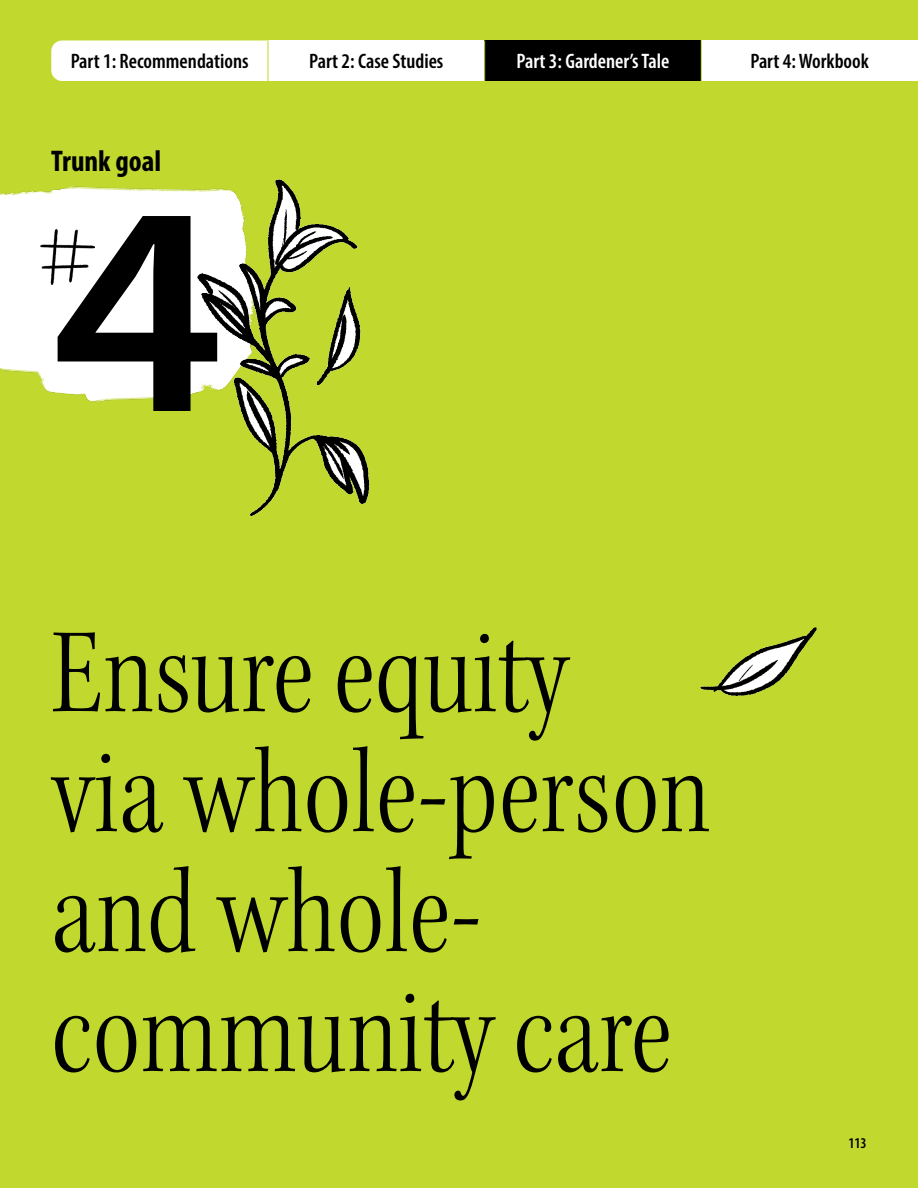
<style>
.page{position:relative;width:918px;height:1188px;background:#c1d82f}
.page>*{position:absolute;margin:0;border:0;box-sizing:border-box;transform-origin:0 0}
.t1{font:600 semi-expanded 300px "Myriad Pro";color:#000}
.t2{font:126px/120px "Kepler Std Light Cn Subh";color:#000}
.t3{font:700 condensed 30px "Myriad Pro";color:#000}
.t4{font:600 condensed 21px "Myriad Pro";color:#000}
.t5{font:600 condensed 21px "Myriad Pro";color:#fff}
.t6{font:600 condensed 15px "Myriad Pro";color:#000}
</style>
<div class="page">
<div style="left:51px;top:40px;width:217px;height:41px;background:#fff"></div>
<div style="left:268px;top:40px;width:217px;height:41px;background:#fff"></div>
<div style="left:485px;top:40px;width:216px;height:41px;background:#000"></div>
<div style="left:701px;top:40px;width:217px;height:41px;background:#fff"></div>
<hr style="left:268px;top:40px;width:1px;height:41px;background:#c1d82f">
<hr style="left:484px;top:40px;width:1px;height:41px;background:#c1d82f">
<hr style="left:701px;top:40px;width:1px;height:41px;background:#c1d82f">
<img style="left:0;top:186px;width:197px;height:216px">
<img style="left:41px;top:229px;width:54px;height:56px">
<img style="left:197px;top:179px;width:173px;height:338px">
<img style="left:700px;top:627px;width:116px;height:69px">
<p class="t4" style="left:71px;top:48px;width:179px">Part 1: Recommendations</p>
<p class="t4" style="left:309px;top:48px;width:136px">Part 2: Case Studies</p>
<p class="t5" style="left:517px;top:48px;width:154px">Part 3: Gardener’s Tale</p>
<p class="t4" style="left:750px;top:48px;width:120px">Part 4: Workbook</p>
<h3 class="t3" style="left:51px;top:142px;width:111px">Trunk goal</h3>
<h1 class="t1" style="left:51px;top:116px;width:175px">4</h1>
<h2 class="t2" style="left:51px;top:614px;width:661px">Ensure equity via whole-person and whole&shy;community care</h2>
<p class="t6" style="left:848px;top:1134px;width:20px">113</p>
</div>
